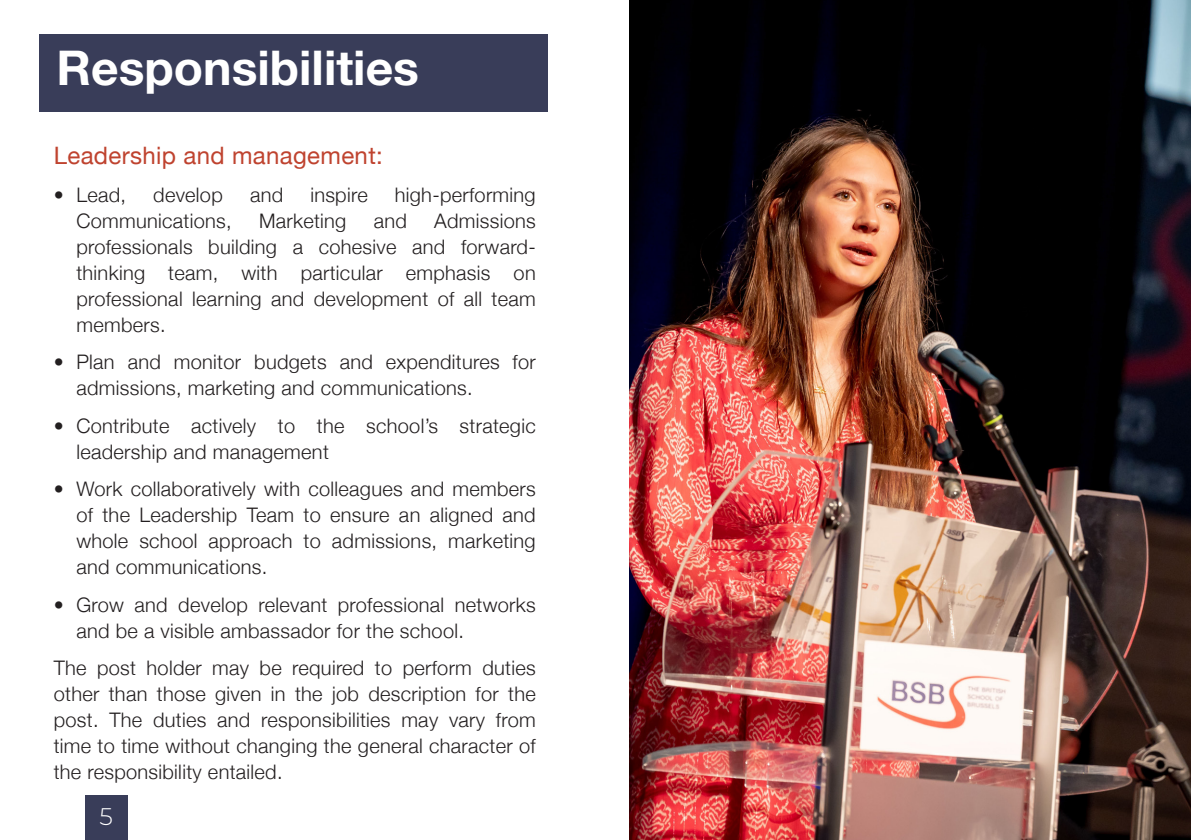
<style>
.page{position:relative;width:1191px;height:840px;background:#fff}
.page>*{position:absolute;margin:0;border:0;box-sizing:border-box;transform-origin:0 0}
.Title_Page{font:700 48px "Helvetica Neue LT Std";color:#fff}
.BSB_Style_1{font:24px "Helvetica Neue";letter-spacing:.015em;color:#bf432f}
.t1{font:300 24px "Montserrat";color:#fff}
.BSB_Style_1-2{font:300 20px/26px "Helvetica Neue";letter-spacing:.015em;color:#231f20;text-align:justify}
</style>
<div class="page">
<img style="left:629px;top:0;width:562px;height:839px">
<div style="left:40px;top:34px;width:508px;height:77px;background:#393d59"></div>
<div style="left:85px;top:794px;width:43px;height:45px;background:#393d59"></div>
<p class="Title_Page" style="left:57px;top:38px;width:364px">Responsibilities</p>
<p class="BSB_Style_1" style="left:54px;top:138px;width:331px">Leadership and management:</p>
<p class="BSB_Style_1-2" style="left:54px;top:180px;width:74px">• Lead,</p>
<p class="BSB_Style_1-2" style="left:153px;top:180px;width:71px">develop</p>
<p class="BSB_Style_1-2" style="left:250px;top:180px;width:35px">and</p>
<p class="BSB_Style_1-2" style="left:310px;top:180px;width:59px">inspire</p>
<p class="BSB_Style_1-2" style="left:395px;top:180px;width:142px">high-performing</p>
<p class="BSB_Style_1-2" style="left:76px;top:206px;width:157px">Communications,</p>
<p class="BSB_Style_1-2" style="left:259px;top:206px;width:89px">Marketing</p>
<p class="BSB_Style_1-2" style="left:374px;top:206px;width:35px">and</p>
<p class="BSB_Style_1-2" style="left:76px;top:206px;width:461px;text-indent:358px">Admissions professionals building a cohesive and forward&shy;thinking team, with particular emphasis on professional learning and development of all team members.</p>
<p class="BSB_Style_1-2" style="left:76px;top:347px;width:461px;text-indent:-23px">• Plan and monitor budgets and expenditures for admissions, marketing and communications.</p>
<p class="BSB_Style_1-2" style="left:76px;top:411px;width:461px;text-indent:-23px">• Contribute actively to the school’s strategic leadership and management</p>
<p class="BSB_Style_1-2" style="left:76px;top:474px;width:461px;text-indent:-23px">• Work collaboratively with colleagues and members of the Leadership Team to ensure an aligned and whole school approach to admissions, marketing and communications.</p>
<p class="BSB_Style_1-2" style="left:76px;top:589px;width:461px;text-indent:-23px">• Grow and develop relevant professional networks and be a visible ambassador for the school.</p>
<p class="BSB_Style_1-2" style="left:54px;top:653px;width:483px">The post holder may be required to perform duties other than those given in the job description for the post. The duties and responsibilities may vary from time to time without changing the general character of the responsibility entailed.</p>
<p class="t1" style="left:100px;top:799px;width:15px">5</p>
</div>
